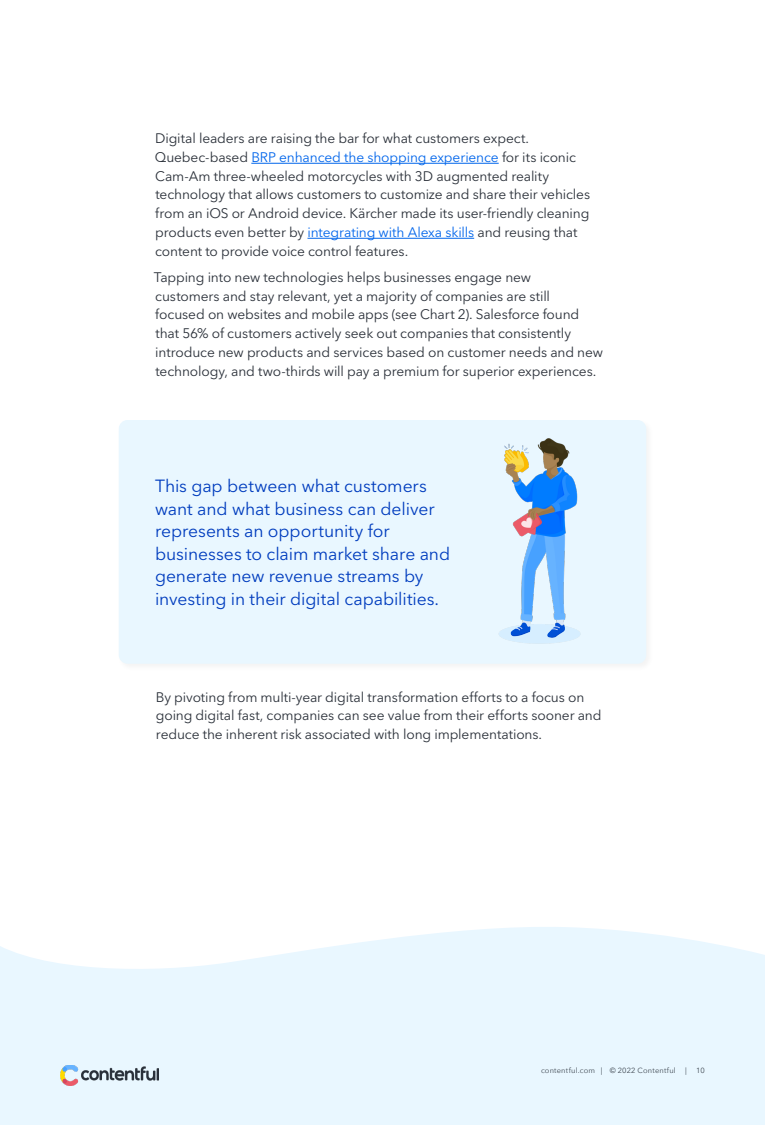
<style>
.page{position:relative;width:765px;height:1125px;background:#fff}
.page>*{position:absolute;margin:0;border:0;box-sizing:border-box;transform-origin:0 0}
.t1{font:17.5px/22.5px "Avenir Next LT Pro";letter-spacing:-.005em;color:#003cbe}
.t2{font:13.75px/18.8px "Avenir Next LT Pro";letter-spacing:-.01em;color:#2a3039}
.t3{font:7.5px "Avenir Next";letter-spacing:.025em;color:#404953}
.s1{color:#0065eb}
</style>
<div class="page">
<svg style="left:0;top:927px;width:765px;height:198px;background:#ebf7fe"></svg>
<div style="left:117px;top:418px;width:537px;height:254px;background:#fafbfb"></div>
<div style="left:119px;top:420px;width:527px;height:244px;background:#e9f7ff;border-radius:9px"></div>
<img style="left:499px;top:438px;width:82px;height:206px">
<img style="left:60px;top:1065px;width:99px;height:20px">
<hr style="left:251px;top:163px;width:248px;height:1px;background:#0065eb">
<hr style="left:307px;top:238px;width:167px;height:1px;background:#0065eb">
<p class="t2" style="left:155px;top:129px;width:437px">Digital leaders are raising the bar for what customers expect.<br>Quebec-based <span class="s1">BRP enhanced the shopping experience</span> for its iconic Cam-Am three-wheeled motorcycles with 3D augmented reality technology that allows customers to customize and share their vehicles from an iOS or Android device. Kärcher made its user-friendly cleaning products even better by <span class="s1">integrating with Alexa skills</span> and reusing that content to provide voice control features.</p>
<p class="t2" style="left:154px;top:268px;width:451px">Tapping into new technologies helps businesses engage new<br>customers and stay relevant, yet a majority of companies are still<br>focused on websites and mobile apps (see Chart 2). Salesforce found that 56% of customers actively seek out companies that consistently introduce new products and services based on customer needs and new technology, and two-thirds will pay a premium for superior experiences.</p>
<p class="t1" style="left:155px;top:475px;width:297px">This gap between what customers want and what business can deliver represents an opportunity for businesses to claim market share and generate new revenue streams by investing in their digital capabilities.</p>
<p class="t2" style="left:156px;top:687px;width:447px">By pivoting from multi-year digital transformation efforts to a focus on going digital fast, companies can see value from their efforts sooner and reduce the inherent risk associated with long implementations.</p>
<p class="t3" style="left:541px;top:1064px;width:136px">contentful.com | © 2022 Contentful</p>
<p class="t3" style="left:685px;top:1064px;width:21px">| 10</p>
</div>
